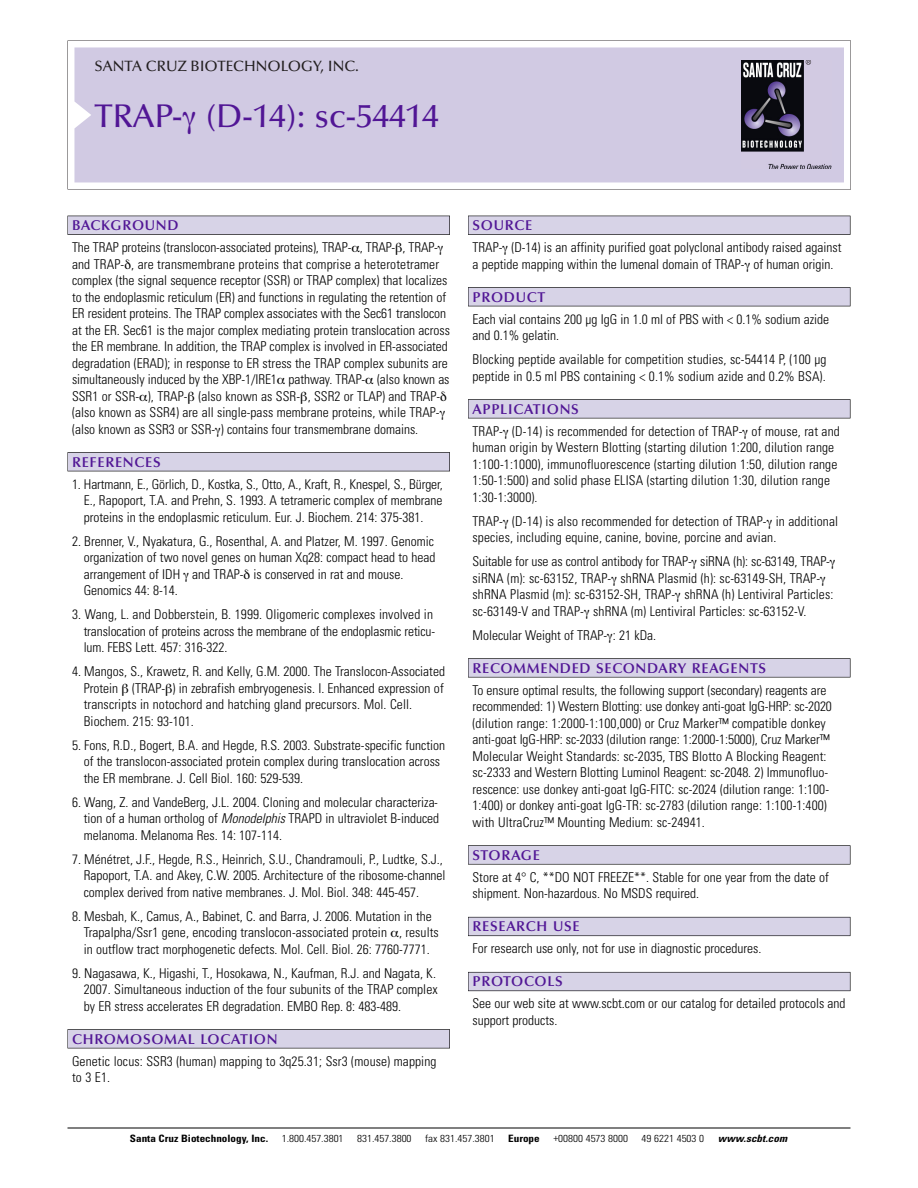
<style>
.page{position:relative;width:918px;height:1188px;background:#fff}
.page>*{position:absolute;margin:0;border:0;box-sizing:border-box;transform-origin:0 0}
.t1{font:500 33px "Optima";color:#511695}
.t2{font:500 15px "Optima";color:#231f20}
.t3{font:600 14.25px "Optima";letter-spacing:.05em;color:#511695}
.t4{font:300 condensed 13.5px/16.5px "Univers";color:#000}
.t5{font:300 condensed 10.2px "Univers";color:#000;scale:1.1 1}
.t6{font:700 condensed 10.2px "Univers";color:#000;scale:1.1 1}
.t7{font:italic 700 condensed 10.2px "Univers";letter-spacing:.005em;color:#000;scale:1.1 1}
.s1{font-style:italic}
</style>
<div class="page">
<svg style="left:68px;top:40px;width:783px;height:149px"></svg>
<div style="left:74px;top:47px;width:770px;height:135px;background:#d1cae3"></div>
<img style="left:741px;top:60px;width:90px;height:108px">
<div style="left:68px;top:216px;width:382px;height:19px;background:#525155"></div>
<div style="left:68px;top:216px;width:381px;height:18px;background:#d7d3e7"></div>
<div style="left:68px;top:452px;width:382px;height:19px;background:#525155"></div>
<div style="left:68px;top:453px;width:381px;height:18px;background:#d7d3e7"></div>
<div style="left:68px;top:1029px;width:382px;height:19px;background:#545357"></div>
<div style="left:68px;top:1030px;width:381px;height:18px;background:#d7d3e7"></div>
<div style="left:468px;top:216px;width:382px;height:19px;background:#525155"></div>
<div style="left:468px;top:216px;width:382px;height:18px;background:#d7d3e7"></div>
<div style="left:468px;top:287px;width:382px;height:19px;background:#525155"></div>
<div style="left:468px;top:288px;width:382px;height:18px;background:#d7d3e7"></div>
<div style="left:468px;top:399px;width:382px;height:19px;background:#545357"></div>
<div style="left:468px;top:400px;width:382px;height:18px;background:#d7d3e7"></div>
<div style="left:468px;top:658px;width:382px;height:19px;background:#575759"></div>
<div style="left:468px;top:659px;width:382px;height:18px;background:#d7d3e7"></div>
<svg style="left:468px;top:845px;width:382px;height:20px"></svg>
<div style="left:468px;top:846px;width:382px;height:18px;background:#d7d3e7"></div>
<div style="left:468px;top:917px;width:382px;height:19px;background:#66646e"></div>
<div style="left:468px;top:917px;width:382px;height:18px;background:#d7d3e7"></div>
<div style="left:468px;top:972px;width:382px;height:19px;background:#66646d"></div>
<div style="left:468px;top:973px;width:382px;height:18px;background:#d7d3e7"></div>
<hr style="left:68px;top:1128px;width:782px;height:1px;background:#000">
<svg style="left:183px;top:112px;width:12px;height:22px"></svg>
<p class="t2" style="left:94px;top:61px;width:266px">SANTA CRUZ BIOTECHNOLOGY, INC.</p>
<h1 class="t1" style="left:94px;top:103px;width:346px">TRAP- (D-14): sc-54414</h1>
<p class="t3" style="left:72px;top:219px;width:108px">BACKGROUND</p>
<p class="t4" style="left:72px;top:240px;width:379px">The TRAP proteins (translocon-associated proteins), TRAP- , TRAP- , TRAP&shy;and TRAP- , are transmembrane proteins that comprise a heterotetramer complex (the signal sequence receptor (SSR) or TRAP complex) that localizes to the endoplasmic reticulum (ER) and functions in regulating the retention of ER resident proteins. The TRAP complex associates with the Sec61 translocon at the ER. Sec61 is the major complex mediating protein translocation across the ER membrane. In addition, the TRAP complex is involved in ER-associated degradation (ERAD); in response to ER stress the TRAP complex subunits are simultaneously induced by the XBP-1/IRE1 pathway. TRAP- (also known as SSR1 or SSR- ), TRAP- (also known as SSR- , SSR2 or TLAP) and TRAP-(also known as SSR4) are all single-pass membrane proteins, while TRAP-(also known as SSR3 or SSR- ) contains four transmembrane domains.</p>
<p class="t3" style="left:72px;top:456px;width:90px">REFERENCES</p>
<p class="t4" style="left:84px;top:477px;width:361px;text-align:justify;text-indent:-12px">1. Hartmann, E., Görlich, D., Kostka, S., Otto, A., Kraft, R., Knespel, S., Bürger, E., Rapoport, T.A. and Prehn, S. 1993. A tetrameric complex of membrane proteins in the endoplasmic reticulum. Eur. J. Biochem. 214: 375-381.</p>
<p class="t4" style="left:84px;top:534px;width:353px;text-indent:-12px">2. Brenner, V., Nyakatura, G., Rosenthal, A. and Platzer, M. 1997. Genomic organization of two novel genes on human Xq28: compact head to head arrangement of IDH and TRAP- is conserved in rat and mouse.<br>Genomics 44: 8-14.</p>
<p class="t4" style="left:84px;top:607px;width:353px;text-indent:-12px">3. Wang, L. and Dobberstein, B. 1999. Oligomeric complexes involved in translocation of proteins across the membrane of the endoplasmic reticu&shy;lum. FEBS Lett. 457: 316-322.</p>
<p class="t4" style="left:84px;top:664px;width:363px;text-indent:-12px">4. Mangos, S., Krawetz, R. and Kelly, G.M. 2000. The Translocon-Associated Protein (TRAP- ) in zebrafish embryogenesis. I. Enhanced expression of transcripts in notochord and hatching gland precursors. Mol. Cell.<br>Biochem. 215: 93-101.</p>
<p class="t4" style="left:84px;top:738px;width:363px;text-indent:-12px">5. Fons, R.D., Bogert, B.A. and Hegde, R.S. 2003. Substrate-specific function of the translocon-associated protein complex during translocation across the ER membrane. J. Cell Biol. 160: 529-539.</p>
<p class="t4" style="left:84px;top:795px;width:357px;text-align:justify;text-indent:-12px">6. Wang, Z. and VandeBerg, J.L. 2004. Cloning and molecular characteriza&shy;tion of a human ortholog of <span class="s1">Monodelphis</span> TRAPD in ultraviolet B-induced melanoma. Melanoma Res. 14: 107-114.</p>
<p class="t4" style="left:84px;top:852px;width:363px;text-indent:-12px">7. Ménétret, J.F., Hegde, R.S., Heinrich, S.U., Chandramouli, P., Ludtke, S.J.,<br>Rapoport, T.A. and Akey, C.W. 2005. Architecture of the ribosome-channel complex derived from native membranes. J. Mol. Biol. 348: 445-457.</p>
<p class="t4" style="left:84px;top:909px;width:357px;text-indent:-12px">8. Mesbah, K., Camus, A., Babinet, C. and Barra, J. 2006. Mutation in the<br>Trapalpha/Ssr1 gene, encoding translocon-associated protein , results in outflow tract morphogenetic defects. Mol. Cell. Biol. 26: 7760-7771.</p>
<p class="t4" style="left:84px;top:966px;width:355px;text-indent:-12px">9. Nagasawa, K., Higashi, T., Hosokawa, N., Kaufman, R.J. and Nagata, K.<br>2007. Simultaneous induction of the four subunits of the TRAP complex by ER stress accelerates ER degradation. EMBO Rep. 8: 483-489.</p>
<p class="t3" style="left:72px;top:1033px;width:207px">CHROMOSOMAL LOCATION</p>
<p class="t4" style="left:72px;top:1054px;width:366px">Genetic locus: SSR3 (human) mapping to 3q25.31; Ssr3 (mouse) mapping to 3 E1.</p>
<p class="t3" style="left:473px;top:219px;width:61px">SOURCE</p>
<p class="t4" style="left:473px;top:240px;width:370px">TRAP- (D-14) is an affinity purified goat polyclonal antibody raised against a peptide mapping within the lumenal domain of TRAP- of human origin.</p>
<p class="t3" style="left:473px;top:291px;width:74px">PRODUCT</p>
<p class="t4" style="left:473px;top:312px;width:358px">Each vial contains 200 µg IgG in 1.0 ml of PBS with &lt; 0.1% sodium azide and 0.1% gelatin.</p>
<p class="t4" style="left:473px;top:352px;width:356px">Blocking peptide available for competition studies, sc-54414 P, (100 µg peptide in 0.5 ml PBS containing &lt; 0.1% sodium azide and 0.2% BSA).</p>
<p class="t3" style="left:473px;top:403px;width:108px">APPLICATIONS</p>
<p class="t4" style="left:473px;top:424px;width:369px">TRAP- (D-14) is recommended for detection of TRAP- of mouse, rat and human origin by Western Blotting (starting dilution 1:200, dilution range 1:100-1:1000), immunofluorescence (starting dilution 1:50, dilution range 1:50-1:500) and solid phase ELISA (starting dilution 1:30, dilution range 1:30-1:3000).</p>
<p class="t4" style="left:473px;top:514px;width:367px">TRAP- (D-14) is also recommended for detection of TRAP- in additional species, including equine, canine, bovine, porcine and avian.</p>
<p class="t4" style="left:473px;top:554px;width:362px">Suitable for use as control antibody for TRAP- siRNA (h): sc-63149, TRAP&shy;siRNA (m): sc-63152, TRAP- shRNA Plasmid (h): sc-63149-SH, TRAP&shy;shRNA Plasmid (m): sc-63152-SH, TRAP- shRNA (h) Lentiviral Particles: sc-63149-V and TRAP- shRNA (m) Lentiviral Particles: sc-63152-V.</p>
<p class="t4" style="left:473px;top:628px;width:185px">Molecular Weight of TRAP- : 21 kDa.</p>
<p class="t3" style="left:473px;top:662px;width:295px">RECOMMENDED SECONDARY REAGENTS</p>
<p class="t4" style="left:473px;top:683px;width:361px">To ensure optimal results, the following support (secondary) reagents are recommended: 1) Western Blotting: use donkey anti-goat IgG-HRP: sc-2020 (dilution range: 1:2000-1:100,000) or Cruz Marker™ compatible donkey anti-goat IgG-HRP: sc-2033 (dilution range: 1:2000-1:5000), Cruz Marker™ Molecular Weight Standards: sc-2035, TBS Blotto A Blocking Reagent: sc-2333 and Western Blotting Luminol Reagent: sc-2048. 2) Immunofluo&shy;rescence: use donkey anti-goat IgG-FITC: sc-2024 (dilution range: 1:100- 1:400) or donkey anti-goat IgG-TR: sc-2783 (dilution range: 1:100-1:400) with UltraCruz™ Mounting Medium: sc-24941.</p>
<p class="t3" style="left:473px;top:849px;width:69px">STORAGE</p>
<p class="t4" style="left:473px;top:870px;width:358px">Store at 4° C, **DO NOT FREEZE**. Stable for one year from the date of shipment. Non-hazardous. No MSDS required.</p>
<p class="t3" style="left:473px;top:921px;width:109px">RESEARCH USE</p>
<p class="t4" style="left:473px;top:941px;width:290px">For research use only, not for use in diagnostic procedures.</p>
<p class="t3" style="left:473px;top:976px;width:92px">PROTOCOLS</p>
<p class="t4" style="left:473px;top:997px;width:375px">See our web site at www.scbt.com or our catalog for detailed protocols and support products.</p>
<p class="t6" style="left:130px;top:1135px;width:127px">Santa Cruz Biotechnology, Inc.</p>
<p class="t5" style="left:282px;top:1135px;width:58px">1.800.457.3801</p>
<p class="t5" style="left:357px;top:1135px;width:51px">831.457.3800</p>
<p class="t5" style="left:425px;top:1135px;width:65px">fax 831.457.3801</p>
<p class="t6" style="left:508px;top:1135px;width:30px">Europe</p>
<p class="t5" style="left:553px;top:1135px;width:69px">+00800 4573 8000</p>
<p class="t5" style="left:642px;top:1135px;width:58px">49 6221 4503 0</p>
<p class="t7" style="left:718px;top:1135px;width:64px">www.scbt.com</p>
</div>
